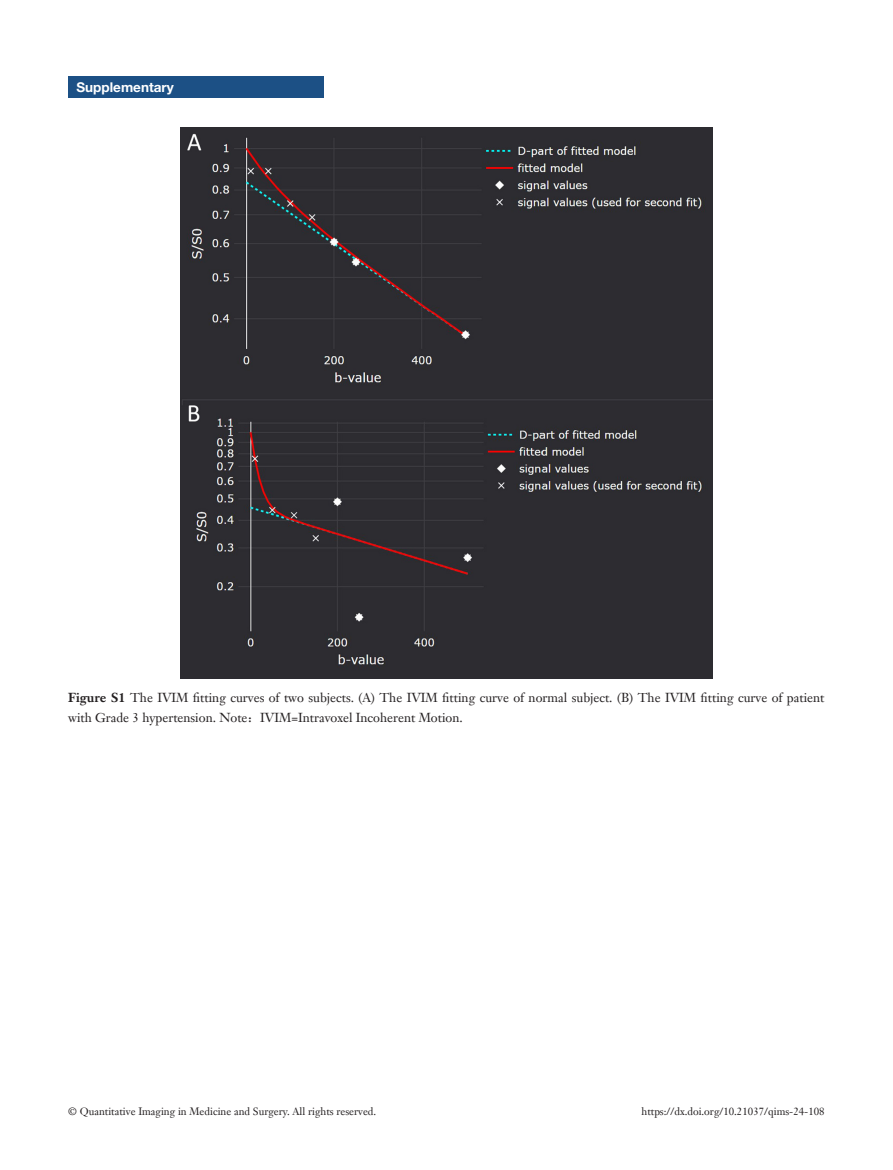
<style>
.page{position:relative;width:893px;height:1170px;background:#fff}
.page>*{position:absolute;margin:0;border:0;box-sizing:border-box;transform-origin:0 0}
.t1{font:700 13.5px "Helvetica Neue LT Pro";color:#fff}
.t2{font:12.75px/19.5px "Janson Text LT";color:#231f20}
.t3{font:10.5px "Janson Text LT";color:#231f20}
.s1{font-weight:700}
.s2{font-family:"Sim Sun"}
</style>
<div class="page">
<div style="left:68px;top:77px;width:255px;height:21px;background:#1c5085"></div>
<div style="left:181px;top:128px;width:531px;height:550px;background:#2d2c31"></div>
<p class="t1" style="left:77px;top:79px;width:99px">Supplementary</p>
<p class="t2" style="left:68px;top:687px;width:758px"><span class="s1">Figure S1</span> The IVIM fitting curves of two subjects. (A) The IVIM fitting curve of normal subject. (B) The IVIM fitting curve of patient with Grade 3 hypertension. Note<span class="s2">：</span>IVIM=Intravoxel Incoherent Motion.</p>
<p class="t3" style="left:68px;top:1104px;width:310px">© Quantitative Imaging in Medicine and Surgery. All rights reserved.</p>
<p class="t3" style="left:641px;top:1104px;width:185px">https://dx.doi.org/10.21037/qims-24-108</p>
</div>
